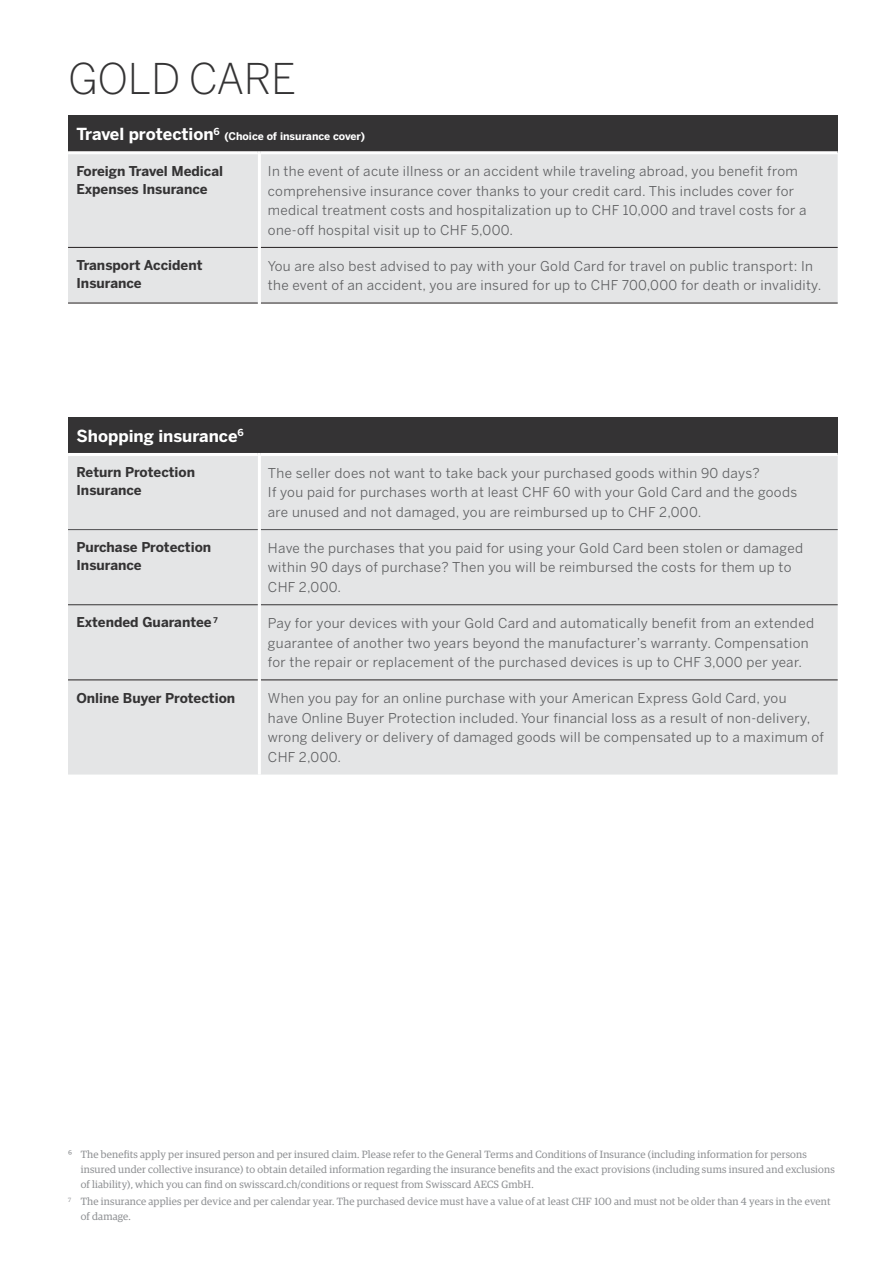
<style>
.page{position:relative;width:893px;height:1263px;background:#fff}
.page>*{position:absolute;margin:0;border:0;box-sizing:border-box;transform-origin:0 0}
.t1{font:300 42px "Benton Sans";letter-spacing:-.01em;color:#343334}
.t2{font:700 16.5px "Benton Sans";color:#fff}
.t3{font:13.5px/19.5px "Benton Sans";letter-spacing:.025em;color:#5f6062}
.t4{font:700 13.5px/18px "Benton Sans";color:#343334}
.t5{font:10.5px/15px "Guardian Egyp";letter-spacing:.015em;color:#8f9194}
.t6{font:700 10.5px "Benton Sans";color:#fff}
</style>
<div class="page">
<div style="left:68px;top:115px;width:770px;height:38px;background:#343334"></div>
<div style="left:68px;top:154px;width:190px;height:149px;background:#e4e5e6"></div>
<div style="left:261px;top:154px;width:577px;height:149px;background:#e4e5e6"></div>
<hr style="left:68px;top:247px;width:190px;height:1px;background:#231f20">
<hr style="left:261px;top:247px;width:577px;height:1px;background:#231f20">
<hr style="left:68px;top:303px;width:190px;height:1px;background:#231f20">
<hr style="left:261px;top:303px;width:577px;height:1px;background:#231f20">
<hr style="left:258px;top:151px;width:3px;height:96px;background:#fff">
<hr style="left:68px;top:151px;width:190px;height:3px;background:#fff">
<hr style="left:261px;top:151px;width:577px;height:3px;background:#fff">
<div style="left:68px;top:417px;width:770px;height:37px;background:#343334"></div>
<div style="left:68px;top:456px;width:190px;height:318px;background:#e4e5e6"></div>
<div style="left:261px;top:456px;width:577px;height:318px;background:#e4e5e6"></div>
<hr style="left:68px;top:453px;width:190px;height:3px;background:#fff">
<hr style="left:261px;top:453px;width:577px;height:3px;background:#fff">
<hr style="left:68px;top:529px;width:190px;height:1px;background:#4c4c4e">
<hr style="left:261px;top:529px;width:577px;height:1px;background:#4c4c4e">
<hr style="left:68px;top:604px;width:190px;height:1px;background:#343334">
<hr style="left:261px;top:604px;width:577px;height:1px;background:#343334">
<hr style="left:68px;top:679px;width:190px;height:1px;background:#231f20">
<hr style="left:261px;top:679px;width:577px;height:1px;background:#231f20">
<hr style="left:258px;top:453px;width:3px;height:77px;background:#fff">
<h1 class="t1" style="left:68px;top:63px;width:230px">GOLD CARE</h1>
<p class="t2" style="left:77px;top:126px;width:145px">Travel protection<sup>6</sup></p>
<p class="t6" style="left:224px;top:131px;width:142px">(Choice of insurance cover)</p>
<p class="t4" style="left:77px;top:162px;width:148px">Foreign Travel Medical<br>Expenses Insurance</p>
<p class="t3" style="left:268px;top:163px;width:540px">In the event of acute illness or an accident while traveling abroad, you benefit from comprehensive insurance cover thanks to your credit card. This includes cover for medical treatment costs and hospitalization up to CHF 10,000 and travel costs for a one-off hospital visit up to CHF 5,000.</p>
<p class="t4" style="left:77px;top:257px;width:127px">Transport Accident<br>Insurance</p>
<p class="t3" style="left:268px;top:257px;width:555px">You are also best advised to pay with your Gold Card for travel on public transport: In the event of an accident, you are insured for up to CHF 700,000 for death or invalidity.</p>
<p class="t2" style="left:77px;top:428px;width:169px">Shopping insurance<sup>6</sup></p>
<p class="t4" style="left:77px;top:464px;width:120px">Return Protection<br>Insurance</p>
<p class="t3" style="left:268px;top:464px;width:531px">The seller does not want to take back your purchased goods within 90 days?<br>If you paid for purchases worth at least CHF 60 with your Gold Card and the goods are unused and not damaged, you are reimbursed up to CHF 2,000.</p>
<p class="t4" style="left:77px;top:539px;width:136px">Purchase Protection<br>Insurance</p>
<p class="t3" style="left:268px;top:539px;width:537px">Have the purchases that you paid for using your Gold Card been stolen or damaged within 90 days of purchase? Then you will be reimbursed the costs for them up to<br>CHF 2,000.</p>
<p class="t4" style="left:77px;top:614px;width:143px">Extended Guarantee <sup>7</sup></p>
<p class="t3" style="left:268px;top:614px;width:548px">Pay for your devices with your Gold Card and automatically benefit from an extended guarantee of another two years beyond the manufacturer’s warranty. Compensation for the repair or replacement of the purchased devices is up to CHF 3,000 per year.</p>
<p class="t4" style="left:77px;top:690px;width:160px">Online Buyer Protection</p>
<p class="t3" style="left:268px;top:690px;width:558px">When you pay for an online purchase with your American Express Gold Card, you<br>have Online Buyer Protection included. Your financial loss as a result of non-delivery, wrong delivery or delivery of damaged goods will be compensated up to a maximum of CHF 2,000.</p>
<p class="t5" style="left:81px;top:1148px;width:755px;text-indent:-13px">6 The benefits apply per insured person and per insured claim. Please refer to the General Terms and Conditions of Insurance (including information for persons insured under collective insurance) to obtain detailed information regarding the insurance benefits and the exact provisions (including sums insured and exclusions of liability), which you can find on swisscard.ch/conditions or request from Swisscard AECS GmbH.</p>
<p class="t5" style="left:81px;top:1195px;width:751px;text-indent:-13px"><sup>7</sup> The insurance applies per device and per calendar year. The purchased device must have a value of at least CHF 100 and must not be older than 4 years in the event of damage.</p>
</div>
